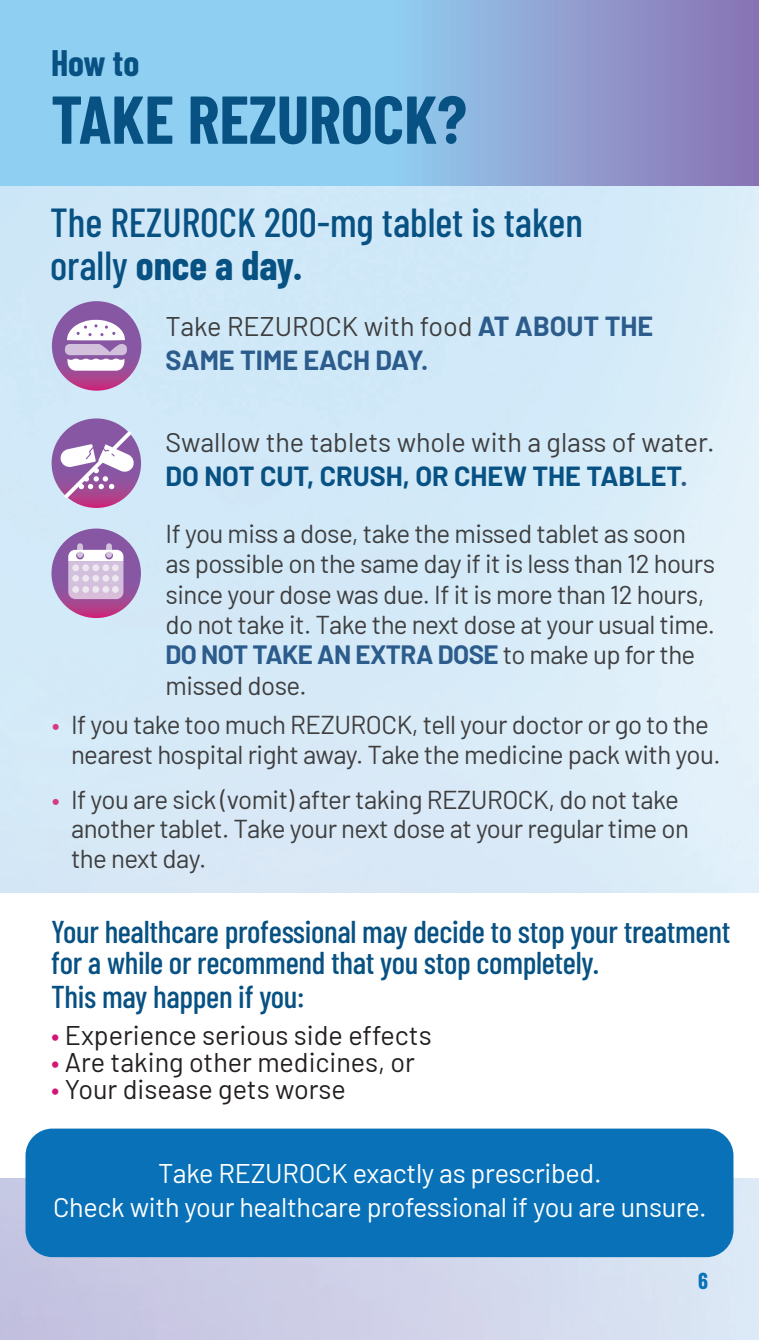
<style>
.page{position:relative;width:759px;height:1340px;background:#fff}
.page>*{position:absolute;margin:0;border:0;box-sizing:border-box;transform-origin:0 0}
.t1{font:700 67.5px "Barlow Condensed";color:#075183}
.t2{font:500 40.5px/42.8px "Barlow Condensed";color:#075183}
.t3{font:700 36px "Barlow Condensed";color:#075183}
.t4{font:500 31.5px/32.6px "Barlow Condensed";letter-spacing:-.01em;color:#075183}
.t5{font:27px "Barlow";letter-spacing:-.01em;color:#fff}
.t6{font:27px "Barlow";color:#231f20}
.t7{font:27px/33.8px "Barlow";color:#3e3e3f}
.t8{font:700 27px/33.8px "Barlow";color:#2b5c8c}
.t9{font:25.88px/30.4px "Barlow";letter-spacing:-.02em;color:#3e3e3f}
.t10{font:700 22.5px "Barlow Condensed";color:#0871b8}
.s1{font-weight:700}
.s2{font-weight:400;color:#3e3e3f}
.s3{font-weight:700;color:#075183}
.s4{font-weight:700;color:#2b5c8c}
.s5{color:#d63b7f}
.s6{color:#d31675}
</style>
<div class="page">
<img style="left:0;top:185px;width:759px;height:1154px">
<svg style="left:0;top:0;width:759px;height:185px;background:#8eb7e1"></svg>
<div style="left:0;top:893px;width:759px;height:284px;background:#fff"></div>
<svg style="left:52px;top:301px;width:89px;height:89px;background:#95509c"></svg>
<svg style="left:65px;top:319px;width:62px;height:52px"></svg>
<svg style="left:52px;top:418px;width:89px;height:90px"></svg>
<svg style="left:60px;top:428px;width:75px;height:74px"></svg>
<svg style="left:51px;top:528px;width:90px;height:90px;background:#96559f"></svg>
<div style="left:77px;top:543px;width:6px;height:14px;background:#d2c0dd;border-radius:3px"></div>
<div style="left:106px;top:543px;width:6px;height:14px;background:#d2c0dd;border-radius:3px"></div>
<svg style="left:68px;top:550px;width:55px;height:49px"></svg>
<div style="left:26px;top:1128px;width:707px;height:129px;background:#0871b8;border-radius:27px"></div>
<p class="t3" style="left:51px;top:38px;width:90px">How to</p>
<p class="t1" style="left:51px;top:71px;width:417px">TAKE REZUROCK?</p>
<p class="t2" style="left:50px;top:198px;width:534px">The REZUROCK 200-mg tablet is taken orally <span class="s1">once a day.</span></p>
<p class="t8" style="left:166px;top:307px;width:489px"><span class="s2">Take REZUROCK with food</span> AT ABOUT THE<br>SAME TIME EACH DAY.</p>
<p class="t7" style="left:166px;top:423px;width:551px">Swallow the tablets whole with a glass of water.<br><span class="s3">DO NOT CUT, CRUSH, OR CHEW THE TABLET</span><span class="s4">.</span></p>
<p class="t9" style="left:166px;top:516px;width:551px">If you miss a dose, take the missed tablet as soon as possible on the same day if it is less than 12 hours since your dose was due. If it is more than 12 hours, do not take it. Take the next dose at your usual time.<br><span class="s4">DO NOT TAKE AN EXTRA DOSE</span> to make up for the missed dose.</p>
<p class="t9" style="left:71px;top:708px;width:651px;line-height:29.2px;text-indent:-19px"><span class="s5">•</span> If you take too much REZUROCK, tell your doctor or go to the nearest hospital right away. Take the medicine pack with you.</p>
<p class="t9" style="left:71px;top:783px;width:619px;line-height:29.2px;text-indent:-19px"><span class="s5">•</span> If you are sick (vomit) after taking REZUROCK, do not take another tablet. Take your next dose at your regular time on the next day.</p>
<p class="t4" style="left:51px;top:912px;width:681px">Your healthcare professional may decide to stop your treatment for a while or recommend that you stop completely.<br>This may happen if you:</p>
<p class="t6" style="left:51px;top:1015px;width:382px"><span class="s6">•</span> Experience serious side effects</p>
<p class="t6" style="left:51px;top:1042px;width:366px"><span class="s6">•</span> Are taking other medicines, or</p>
<p class="t6" style="left:51px;top:1069px;width:296px"><span class="s6">•</span> Your disease gets worse</p>
<p class="t5" style="left:158px;top:1153px;width:445px">Take REZUROCK exactly as prescribed.</p>
<p class="t5" style="left:53px;top:1187px;width:655px">Check with your healthcare professional if you are unsure.</p>
<p class="t10" style="left:698px;top:1264px;width:11px">6</p>
</div>
